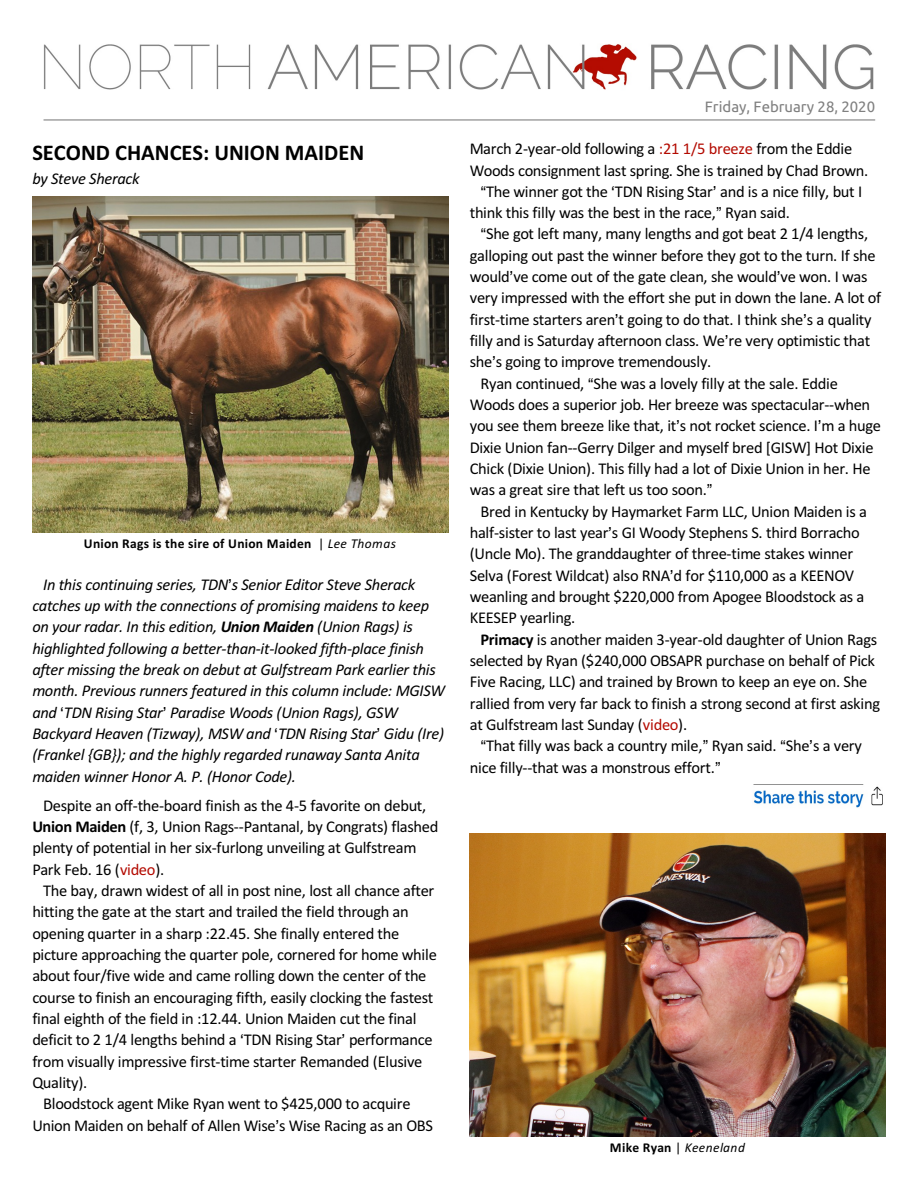
<style>
.page{position:relative;width:918px;height:1188px;background:#fff}
.page>*{position:absolute;margin:0;border:0;box-sizing:border-box;transform-origin:0 0}
.t1{font:700 22.5px "Calibri";color:#000}
.t2{font:16.5px/21.3px "Calibri";letter-spacing:-.02em;color:#000}
.t3{font:italic 16.5px/21.3px "Calibri";letter-spacing:-.02em;color:#000}
.t4{font:15px "Ubuntu";color:#808080}
.t5{font:700 13.5px "Calibri";letter-spacing:.02em;color:#000}
.t6{font:italic 13.5px "Calibri";letter-spacing:.03em;color:#000}
.s1{font-weight:400}
.s2{font-weight:400;font-style:italic}
.s3{font-weight:700}
.s4{color:#b30a00}
.s5{font-weight:700;font-style:normal}
.s6{font-style:normal}
</style>
<div class="page">
<img style="left:43px;top:44px;width:833px;height:77px">
<img style="left:32px;top:197px;width:416px;height:336px">
<img style="left:470px;top:834px;width:416px;height:302px">
<img style="left:753px;top:784px;width:130px;height:24px">
<h1 class="t1" style="left:32px;top:144px;width:333px">SECOND CHANCES: UNION MAIDEN</h1>
<p class="t3" style="left:32px;top:170px;width:109px">by Steve Sherack</p>
<p class="t5" style="left:84px;top:538px;width:314px">Union Rags is the sire of Union Maiden <span class="s1">|</span> <span class="s2">Lee Thomas</span></p>
<p class="t3" style="left:32px;top:575px;width:414px;text-indent:11px">In this continuing series, TDN s Senior Editor Steve Sherack catches up with the connections of promising maidens to keep on your radar. In this edition, <span class="s3">Union Maiden</span> (Union Rags) is highlighted following a better-than-it-looked fifth-place finish after missing the break on debut at Gulfstream Park earlier this month. Previous runners featured in this column include: MGISW and TDN Rising Star Paradise Woods (Union Rags), GSW Backyard Heaven (Tizway), MSW and TDN Rising Star Gidu (Ire) (Frankel {GB}); and the highly regarded runaway Santa Anita maiden winner Honor A. P. (Honor Code).</p>
<p class="t2" style="left:32px;top:796px;width:408px;text-indent:11px">Despite an off-the-board finish as the 4-5 favorite on debut, <span class="s3">Union Maiden</span> (f, 3, Union Rags--Pantanal, by Congrats) flashed plenty of potential in her six-furlong unveiling at Gulfstream Park Feb. 16 (<span class="s4">video</span>).</p>
<p class="t2" style="left:43px;top:881px;width:393px">The bay, drawn widest of all in post nine, lost all chance after</p>
<p class="t2" style="left:32px;top:903px;width:378px">hitting the gate at the start and trailed the field through an</p>
<p class="t2" style="left:32px;top:924px;width:368px">opening quarter in a sharp :22.45. She finally entered the</p>
<p class="t2" style="left:32px;top:945px;width:406px">picture approaching the quarter pole, cornered for home while</p>
<p class="t2" style="left:32px;top:967px;width:396px">about four/five wide and came rolling down the center of the</p>
<p class="t2" style="left:32px;top:988px;width:403px">course to finish an encouraging fifth, easily clocking the fastest</p>
<p class="t2" style="left:32px;top:1009px;width:386px">final eighth of the field in :12.44. Union Maiden cut the final</p>
<p class="t2" style="left:32px;top:1031px;width:402px">deficit to 2 1/4 lengths behind a TDN Rising Star performance</p>
<p class="t2" style="left:32px;top:1052px;width:392px">from visually impressive first-time starter Remanded (Elusive</p>
<p class="t2" style="left:32px;top:1073px;width:57px">Quality).</p>
<p class="t2" style="left:43px;top:1095px;width:369px">Bloodstock agent Mike Ryan went to $425,000 to acquire</p>
<p class="t2" style="left:32px;top:1116px;width:402px">Union Maiden on behalf of Allen Wise s Wise Racing as an OBS</p>
<p class="t4" style="left:705px;top:101px;width:172px">Friday, February 28, 2020</p>
<p class="t2" style="left:470px;top:139px;width:384px">March 2-year-old following a <span class="s4">:21 1/5 breeze</span> from the Eddie</p>
<p class="t2" style="left:470px;top:161px;width:400px">Woods consignment last spring. She is trained by Chad Brown.</p>
<p class="t2" style="left:486px;top:182px;width:377px">The winner got the TDN Rising Star and is a nice filly, but I</p>
<p class="t2" style="left:470px;top:203px;width:322px">think this filly was the best in the race, Ryan said.</p>
<p class="t2" style="left:486px;top:225px;width:383px">She got left many, many lengths and got beat 2 1/4 lengths,</p>
<p class="t2" style="left:470px;top:246px;width:408px">galloping out past the winner before they got to the turn. If she</p>
<p class="t2" style="left:470px;top:267px;width:399px">would ve come out of the gate clean, she would ve won. I was</p>
<p class="t2" style="left:470px;top:289px;width:413px">very impressed with the effort she put in down the lane. A lot of</p>
<p class="t2" style="left:470px;top:310px;width:403px">first-time starters aren t going to do that. I think she s a quality</p>
<p class="t2" style="left:470px;top:331px;width:402px">filly and is Saturday afternoon class. We re very optimistic that</p>
<p class="t2" style="left:470px;top:353px;width:243px">she s going to improve tremendously.</p>
<p class="t2" style="left:481px;top:374px;width:359px">Ryan continued, She was a lovely filly at the sale. Eddie</p>
<p class="t2" style="left:470px;top:395px;width:402px">Woods does a superior job. Her breeze was spectacular--when</p>
<p class="t2" style="left:470px;top:417px;width:413px">you see them breeze like that, it s not rocket science. I m a huge</p>
<p class="t2" style="left:470px;top:438px;width:405px">Dixie Union fan--Gerry Dilger and myself bred [GISW] Hot Dixie</p>
<p class="t2" style="left:470px;top:459px;width:402px">Chick (Dixie Union). This filly had a lot of Dixie Union in her. He</p>
<p class="t2" style="left:470px;top:481px;width:239px">was a great sire that left us too soon.</p>
<p class="t2" style="left:481px;top:502px;width:388px">Bred in Kentucky by Haymarket Farm LLC, Union Maiden is a</p>
<p class="t2" style="left:470px;top:523px;width:392px">half-sister to last year s GI Woody Stephens S. third Borracho</p>
<p class="t2" style="left:470px;top:545px;width:385px">(Uncle Mo). The granddaughter of three-time stakes winner</p>
<p class="t2" style="left:470px;top:566px;width:386px">Selva (Forest Wildcat) also RNA d for $110,000 as a KEENOV</p>
<p class="t2" style="left:470px;top:587px;width:396px">weanling and brought $220,000 from Apogee Bloodstock as a</p>
<p class="t2" style="left:470px;top:609px;width:107px">KEESEP yearling.</p>
<p class="t2" style="left:481px;top:630px;width:398px"><span class="s3">Primacy</span> is another maiden 3-year-old daughter of Union Rags</p>
<p class="t2" style="left:470px;top:651px;width:407px">selected by Ryan ($240,000 OBSAPR purchase on behalf of Pick</p>
<p class="t2" style="left:470px;top:673px;width:399px">Five Racing, LLC) and trained by Brown to keep an eye on. She</p>
<p class="t2" style="left:470px;top:694px;width:412px">rallied from very far back to finish a strong second at first asking</p>
<p class="t2" style="left:470px;top:715px;width:219px">at Gulfstream last Sunday (<span class="s4">video</span>).</p>
<p class="t2" style="left:486px;top:737px;width:377px">That filly was back a country mile, Ryan said. She s a very</p>
<p class="t2" style="left:470px;top:758px;width:247px">nice filly--that was a monstrous effort.</p>
<p class="t6" style="left:610px;top:1142px;width:137px"><span class="s5">Mike Ryan</span> <span class="s6">|</span> Keeneland</p>
</div>
